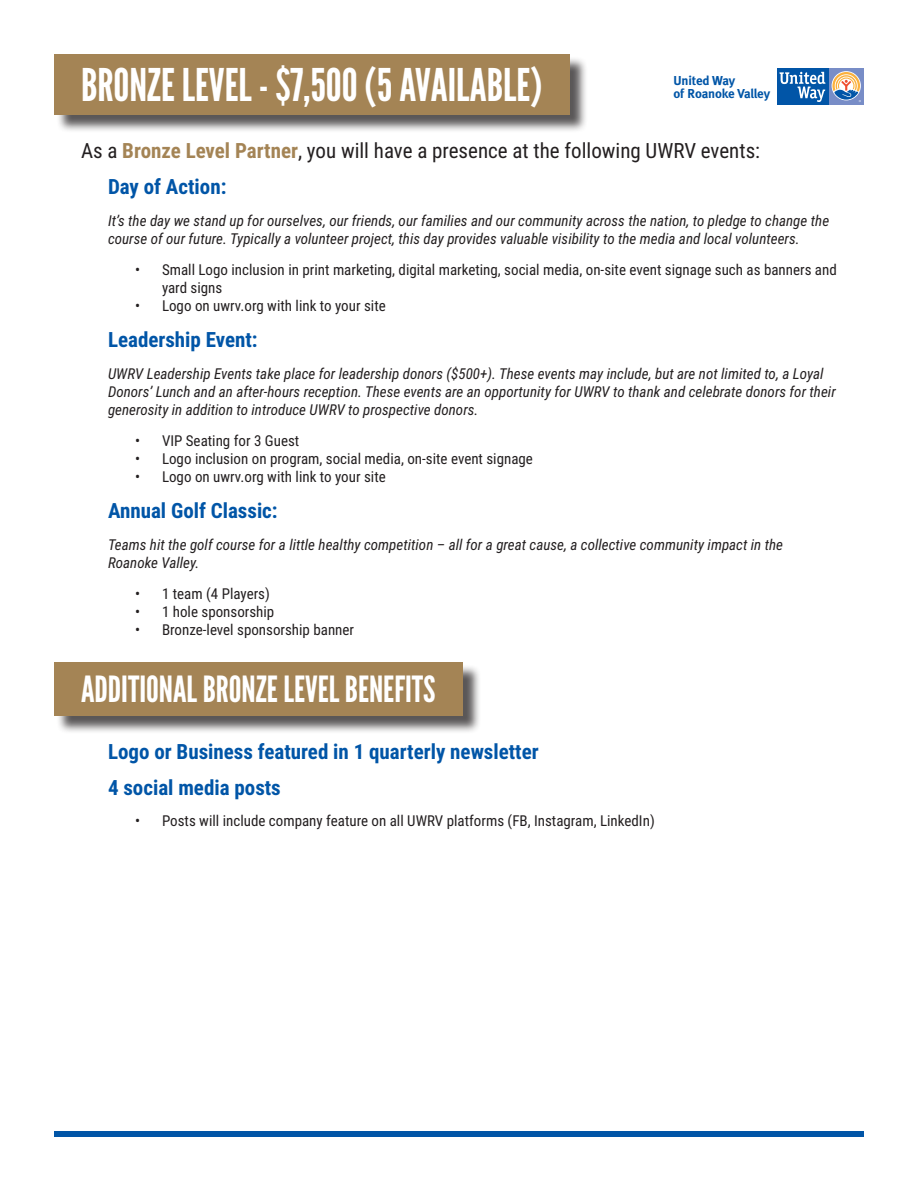
<style>
.page{position:relative;width:918px;height:1188px;background:#fff}
.page>*{position:absolute;margin:0;border:0;box-sizing:border-box;transform-origin:0 0}
.t1{font:45px "League Gothic";color:#fff}
.t2{font:36px "League Gothic";color:#fff}
.t3{font:700 21px "Roboto Condensed";color:#0155a7}
.t4{font:21px "Roboto Condensed";color:#231f20}
.t5{font:italic 15px/18px "Roboto Condensed";color:#231f20}
.t6{font:15px/18px "Roboto Condensed";color:#231f20}
.t7{font:12.9px/13.2px "Meta Bold LF";letter-spacing:-.02em;color:#0155a7}
.s1{font-weight:700;color:#a48455}
</style>
<div class="page">
<div style="left:56px;top:665px;width:425px;height:70px;background:#231f20;opacity:.75"></div>
<div style="left:54px;top:662px;width:409px;height:54px;background:#a48455"></div>
<div style="left:56px;top:56px;width:532px;height:77px;background:#231f20;opacity:.75"></div>
<div style="left:54px;top:54px;width:516px;height:60px;background:#a48455"></div>
<div style="left:54px;top:1131px;width:810px;height:6px;background:#0155a7"></div>
<div style="left:829px;top:68px;width:35px;height:36px;background:#788dc7"></div>
<div style="left:777px;top:68px;width:52px;height:36px;background:#0155a7"></div>
<svg style="left:779px;top:72px;width:46px;height:30px"></svg>
<svg style="left:832px;top:72px;width:29px;height:30px"></svg>
<p class="t1" style="left:81px;top:58px;width:463px">BRONZE LEVEL - $7,500 (5 AVAILABLE)</p>
<p class="t4" style="left:81px;top:136px;width:681px">As a <span class="s1">Bronze Level Partner</span>, you will have a presence at the following UWRV events:</p>
<p class="t3" style="left:108px;top:172px;width:120px">Day of Action:</p>
<p class="t7" style="left:673px;top:74px;width:98px">United Way<br>of Roanoke Valley</p>
<p class="t5" style="left:108px;top:211px;width:723px">It’s the day we stand up for ourselves, our friends, our families and our community across the nation, to pledge to change the course of our future. Typically a volunteer project, this day provides valuable visibility to the media and local volunteers.</p>
<p class="t6" style="left:162px;top:260px;width:676px;text-indent:-27px">• Small Logo inclusion in print marketing, digital marketing, social media, on-site event signage such as banners and yard signs</p>
<p class="t6" style="left:135px;top:296px;width:252px">• Logo on uwrv.org with link to your site</p>
<p class="t3" style="left:108px;top:325px;width:151px">Leadership Event:</p>
<p class="t5" style="left:108px;top:364px;width:729px">UWRV Leadership Events take place for leadership donors ($500+). These events may include, but are not limited to, a Loyal<br>Donors’ Lunch and an after-hours reception. These events are an opportunity for UWRV to thank and celebrate donors for their generosity in addition to introduce UWRV to prospective donors.</p>
<p class="t6" style="left:135px;top:431px;width:166px">• VIP Seating for 3 Guest</p>
<p class="t6" style="left:135px;top:449px;width:400px">• Logo inclusion on program, social media, on-site event signage</p>
<p class="t6" style="left:135px;top:467px;width:252px">• Logo on uwrv.org with link to your site</p>
<p class="t3" style="left:108px;top:496px;width:171px">Annual Golf Classic:</p>
<p class="t5" style="left:108px;top:535px;width:677px">Teams hit the golf course for a little healthy competition – all for a great cause, a collective community impact in the<br>Roanoke Valley.</p>
<p class="t6" style="left:135px;top:584px;width:136px">• 1 team (4 Players)</p>
<p class="t6" style="left:135px;top:602px;width:141px">• 1 hole sponsorship</p>
<p class="t6" style="left:135px;top:620px;width:221px">• Bronze-level sponsorship banner</p>
<p class="t2" style="left:81px;top:668px;width:356px">ADDITIONAL BRONZE LEVEL BENEFITS</p>
<p class="t3" style="left:108px;top:736px;width:432px">Logo or Business featured in 1 quarterly newsletter</p>
<p class="t3" style="left:108px;top:772px;width:174px">4 social media posts</p>
<p class="t6" style="left:135px;top:811px;width:521px">• Posts will include company feature on all UWRV platforms (FB, Instagram, LinkedIn)</p>
</div>
